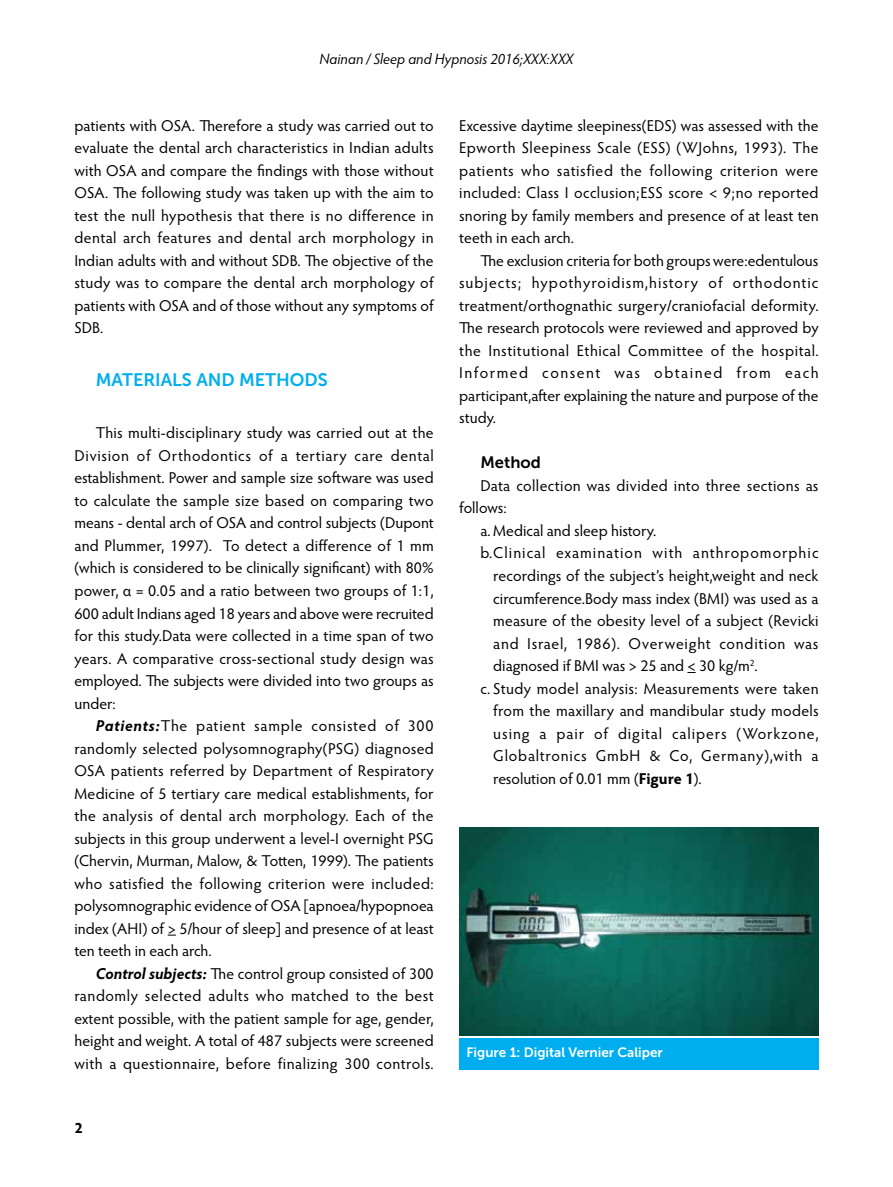
<style>
.page{position:relative;width:893px;height:1187px;background:#fff}
.page>*{position:absolute;margin:0;border:0;box-sizing:border-box;transform-origin:0 0}
.t1{font:18px "Museo Sans 700";color:#00aeef}
.t2{font:16.5px "Museo Sans 700";color:#000}
.t3{font:15.75px/22.5px "Hypatia Sans Pro";letter-spacing:.01em;color:#000;text-align:justify}
.t4{font:15.75px "Hypatia Sans Pro";letter-spacing:.065em;color:#000}
.t5{font:15.75px "Hypatia Sans Pro";letter-spacing:.045em;color:#000}
.t6{font:15.75px "Hypatia Sans Pro";letter-spacing:.06em;color:#000}
.t7{font:15.75px "Hypatia Sans Pro";letter-spacing:.05em;color:#000}
.t8{font:italic 15px "Hypatia Sans Pro";color:#000}
.t9{font:700 15px "Hypatia Sans Pro";color:#000}
.t10{font:13.5px "Museo Sans 700";color:#fff}
.s1{font-weight:700;font-style:italic}
.s2{font-weight:700}
</style>
<div class="page">
<img style="left:459px;top:827px;width:360px;height:208px">
<div style="left:459px;top:1038px;width:360px;height:31px;background:#00aeef"></div>
<p class="t8" style="left:320px;top:49px;width:255px">Nainan / Sleep and Hypnosis 2016;XXX:XXX</p>
<p class="t3" style="left:74px;top:113px;width:361px">patients with OSA. Therefore a study was carried out to evaluate the dental arch characteristics in Indian adults with OSA and compare the findings with those without OSA. The following study was taken up with the aim to test the null hypothesis that there is no difference in dental arch features and dental arch morphology in Indian adults with and without SDB. The objective of the study was to compare the dental arch morphology of patients with OSA and of those without any symptoms of SDB.</p>
<p class="t1" style="left:96px;top:369px;width:234px">MATERIALS AND METHODS</p>
<p class="t3" style="left:74px;top:421px;width:361px;text-indent:21px">This multi-disciplinary study was carried out at the Division of Orthodontics of a tertiary care dental establishment. Power and sample size software was used to calculate the sample size based on comparing two means - dental arch of OSA and control subjects (Dupont and Plummer, 1997). To detect a difference of 1 mm (which is considered to be clinically significant) with 80% power, α = 0.05 and a ratio between two groups of 1:1, 600 adult Indians aged 18 years and above were recruited for this study.Data were collected in a time span of two years. A comparative cross-sectional study design was employed. The subjects were divided into two groups as under:</p>
<p class="t3" style="left:74px;top:714px;width:361px;text-indent:21px"><span class="s1">Patients:</span>The patient sample consisted of 300 randomly selected polysomnography(PSG) diagnosed OSA patients referred by Department of Respiratory Medicine of 5 tertiary care medical establishments, for the analysis of dental arch morphology. Each of the subjects in this group underwent a level-I overnight PSG (Chervin, Murman, Malow, &amp; Totten, 1999). The patients who satisfied the following criterion were included: polysomnographic evidence of OSA [apnoea/hypopnoea index (AHI) of &gt; 5/hour of sleep] and presence of at least ten teeth in each arch.</p>
<p class="t3" style="left:74px;top:961px;width:361px;text-indent:21px"><span class="s1">Control subjects:</span> The control group consisted of 300 randomly selected adults who matched to the best extent possible, with the patient sample for age, gender, height and weight. A total of 487 subjects were screened with a questionnaire, before finalizing 300 controls.</p>
<p class="t9" style="left:74px;top:1117px;width:10px">2</p>
<p class="t3" style="left:459px;top:113px;width:361px">Excessive daytime sleepiness(EDS) was assessed with the Epworth Sleepiness Scale (ESS) (WJohns, 1993). The patients who satisfied the following criterion were included: Class I occlusion;ESS score &lt; 9;no reported snoring by family members and presence of at least ten teeth in each arch.</p>
<p class="t3" style="left:459px;top:249px;width:361px;text-indent:21px">The exclusion criteria for both groups were:edentulous subjects; hypothyroidism,history of orthodontic treatment/orthognathic surgery/craniofacial deformity.<br>The research protocols were reviewed and approved by the Institutional Ethical Committee of the hospital.<br>Informed consent was obtained from each participant,after explaining the nature and purpose of the study.</p>
<p class="t2" style="left:480px;top:453px;width:62px">Method</p>
<p class="t3" style="left:480px;top:473px;width:340px">Data collection was divided into three sections as</p>
<p class="t3" style="left:459px;top:496px;width:49px">follows:</p>
<p class="t3" style="left:480px;top:519px;width:177px">a. Medical and sleep history.</p>
<p class="t4" style="left:480px;top:542px;width:340px">b.Clinical examination with anthropomorphic</p>
<p class="t3" style="left:493px;top:564px;width:327px">recordings of the subject’s height,weight and neck</p>
<p class="t3" style="left:493px;top:586px;width:327px">circumference.Body mass index (BMI) was used as a</p>
<p class="t3" style="left:493px;top:609px;width:327px">measure of the obesity level of a subject (Revicki</p>
<p class="t5" style="left:493px;top:632px;width:327px">and Israel, 1986). Overweight condition was</p>
<p class="t3" style="left:493px;top:654px;width:266px">diagnosed if BMI was &gt; 25 and &lt; 30 kg/m<sup>2</sup>.</p>
<p class="t3" style="left:480px;top:676px;width:340px">c. Study model analysis: Measurements were taken</p>
<p class="t3" style="left:493px;top:699px;width:327px">from the maxillary and mandibular study models</p>
<p class="t6" style="left:493px;top:722px;width:327px">using a pair of digital calipers (Workzone,</p>
<p class="t7" style="left:493px;top:745px;width:327px">Globaltronics GmbH &amp; Co, Germany),with a</p>
<p class="t3" style="left:493px;top:766px;width:210px">resolution of 0.01 mm (<span class="s2">Figure 1</span>).</p>
<p class="t10" style="left:466px;top:1044px;width:198px">Figure 1: Digital Vernier Caliper</p>
</div>
